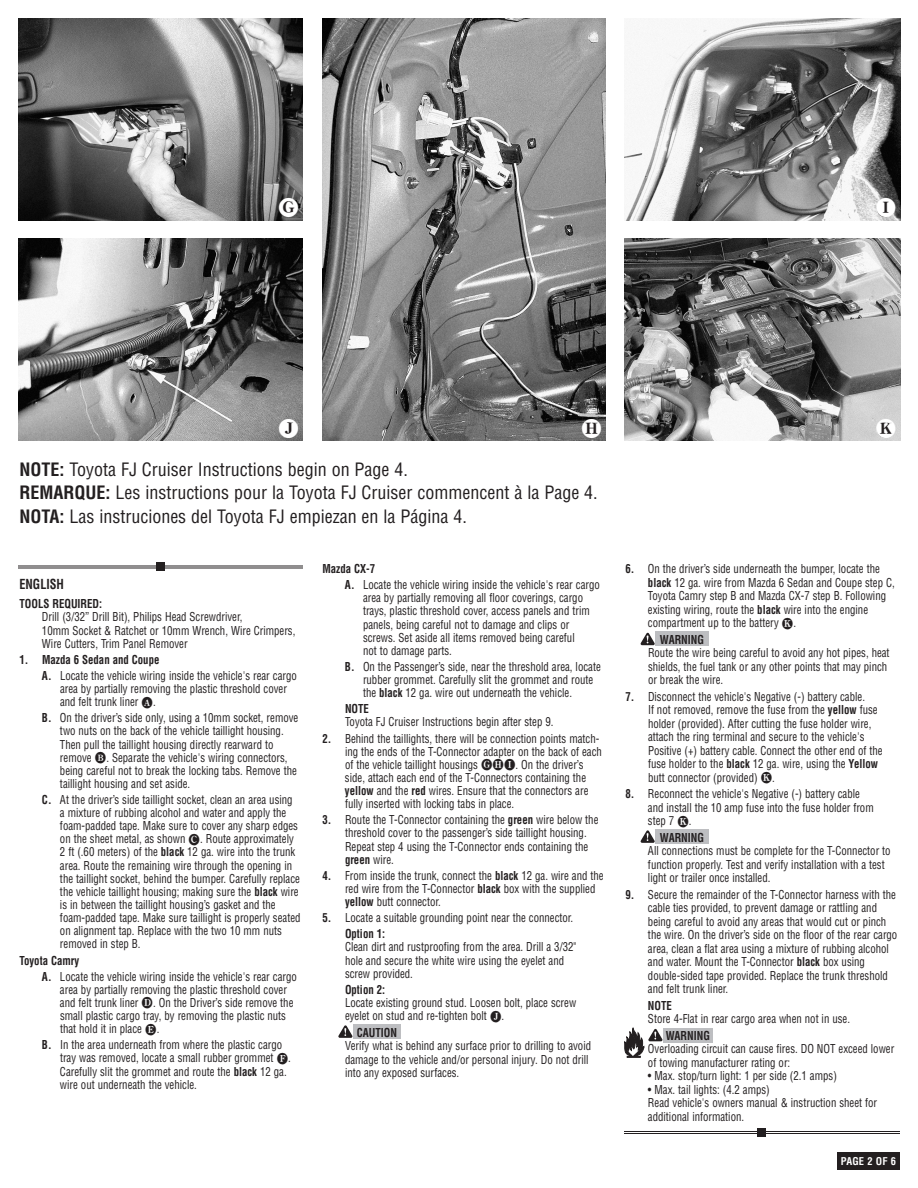
<style>
.page{position:relative;width:918px;height:1188px;background:#fff}
.page>*{position:absolute;margin:0;border:0;box-sizing:border-box;transform-origin:0 0}
.t1{font:condensed 51px "Helvetica";color:#231f20}
.t2{font:condensed 18px/24px "Helvetica";color:#231f20}
.t3{font:700 condensed 13.5px "Helvetica";color:#231f20;scale:.9 1}
.t4{font:condensed 12px/13.5px "Helvetica";color:#231f20;scale:.9 1}
.t5{font:700 condensed 12px "Helvetica";color:#231f20;scale:.9 1}
.t6{font:700 condensed 10.5px "Helvetica";letter-spacing:.015em;color:#fff}
.s1{font-weight:700}
</style>
<div class="page">
<div style="left:663px;top:1028px;width:50px;height:14px;background:#bdbec1"></div>
<svg style="left:626px;top:1057px;width:15px;height:1px"></svg>
<svg style="left:624px;top:1027px;width:38px;height:30px"></svg>
<div style="left:656px;top:632px;width:54px;height:14px;background:#bdbec1"></div>
<svg style="left:641px;top:633px;width:14px;height:12px"></svg>
<div style="left:656px;top:830px;width:54px;height:14px;background:#bdbec1"></div>
<svg style="left:641px;top:830px;width:14px;height:13px"></svg>
<div style="left:353px;top:1024px;width:48px;height:15px;background:#bdbec1"></div>
<svg style="left:338px;top:1025px;width:14px;height:13px"></svg>
<img style="left:18px;top:238px;width:285px;height:203px">
<img style="left:624px;top:238px;width:276px;height:203px">
<div style="left:837px;top:1152px;width:63px;height:18px;background:#231f20"></div>
<hr style="left:624px;top:1131px;width:276px;height:1px;background:#231f20">
<hr style="left:624px;top:1133px;width:276px;height:1px;background:#231f20">
<div style="left:758px;top:1128px;width:8px;height:9px;background:#231f20"></div>
<hr style="left:18px;top:565px;width:285px;height:1px;background:#231f20">
<hr style="left:18px;top:567px;width:285px;height:1px;background:#231f20">
<div style="left:156px;top:562px;width:9px;height:10px;background:#231f20"></div>
<img style="left:18px;top:18px;width:285px;height:202px">
<img style="left:322px;top:18px;width:284px;height:423px">
<img style="left:624px;top:18px;width:276px;height:202px">
<svg style="left:279px;top:418px;width:19px;height:20px"></svg>
<svg style="left:279px;top:198px;width:19px;height:19px"></svg>
<svg style="left:582px;top:418px;width:19px;height:20px"></svg>
<h1 class="t1" style="left:279px;top:190px;width:18px">•</h1>
<h1 class="t1" style="left:875px;top:190px;width:22px"><sup>●</sup>•</h1>
<h1 class="t1" style="left:279px;top:411px;width:18px">•</h1>
<h1 class="t1" style="left:875px;top:411px;width:22px"><sup>■</sup>•</h1>
<h1 class="t1" style="left:582px;top:411px;width:18px">•</h1>
<h2 class="t2" style="left:20px;top:458px;width:580px"><span class="s1">NOTE:</span> Toyota FJ Cruiser Instructions begin on Page 4.<br><span class="s1">REMARQUE:</span> Les instructions pour la Toyota FJ Cruiser commencent à la Page 4.<br><span class="s1">NOTA:</span> Las instruciones del Toyota FJ empiezan en la Página 4.</h2>
<p class="t3" style="left:20px;top:579px;width:51px">ENGLISH</p>
<p class="t5" style="left:20px;top:599px;width:93px">TOOLS REQUIRED:</p>
<p class="t4" style="left:42px;top:611px;width:283px">Drill (3/32” Drill Bit), Philips Head Screwdriver,<br>10mm Socket &amp; Ratchet or 10mm Wrench, Wire Crimpers,<br>Wire Cutters, Trim Panel Remover</p>
<p class="t4" style="left:42px;top:652px;width:285px;line-height:16.2px;text-indent:-22px"><span class="s1">1. Mazda 6 Sedan and Coupe<br>A.</span> Locate the vehicle wiring inside the vehicle's rear cargo</p>
<p class="t4" style="left:60px;top:683px;width:254px;line-height:13px">area by partially removing the plastic threshold cover and felt trunk liner .</p>
<p class="t4" style="left:60px;top:712px;width:266px;line-height:13px;text-indent:-18px"><span class="s1">B.</span> On the driver’s side only, using a 10mm socket, remove two nuts on the back of the vehicle taillight housing.<br>Then pull the taillight housing directly rearward to remove . Separate the vehicle's wiring connectors, being careful not to break the locking tabs. Remove the taillight housing and set aside.</p>
<p class="t4" style="left:60px;top:794px;width:269px;text-indent:-18px"><span class="s1">C.</span> At the driver’s side taillight socket, clean an area using<br>a mixture of rubbing alcohol and water and apply the foam-padded tape. Make sure to cover any sharp edges on the sheet metal, as shown . Route approximately 2 ft (.60 meters) of the <span class="s1">black</span> 12 ga. wire into the trunk area. Route the remaining wire through the opening in the taillight socket, behind the bumper. Carefully replace the vehicle taillight housing; making sure the <span class="s1">black</span> wire is in between the taillight housing’s gasket and the foam-padded tape. Make sure taillight is properly seated on alignment tap. Replace with the two 10 mm nuts removed in step B.</p>
<p class="t4" style="left:42px;top:953px;width:285px;line-height:16.2px;text-indent:-22px"><span class="s1">Toyota Camry<br>A.</span> Locate the vehicle wiring inside the vehicle's rear cargo</p>
<p class="t4" style="left:60px;top:984px;width:261px;line-height:13px">area by partially removing the plastic threshold cover and felt trunk liner . On the Driver’s side remove the small plastic cargo tray, by removing the plastic nuts that hold it in place .</p>
<p class="t4" style="left:60px;top:1039px;width:258px;text-indent:-18px"><span class="s1">B.</span> In the area underneath from where the plastic cargo tray was removed, locate a small rubber grommet .<br>Carefully slit the grommet and route the <span class="s1">black</span> 12 ga. wire out underneath the vehicle.</p>
<p class="t4" style="left:345px;top:562px;width:285px;line-height:16px;text-indent:-22px"><span class="s1">Mazda CX-7<br>A.</span> Locate the vehicle wiring inside the vehicle's rear cargo</p>
<p class="t4" style="left:363px;top:592px;width:254px">area by partially removing all floor coverings, cargo trays, plastic threshold cover, access panels and trim panels, being careful not to damage and clips or screws. Set aside all items removed being careful not to damage parts.</p>
<p class="t4" style="left:363px;top:661px;width:266px;line-height:13px;text-indent:-18px"><span class="s1">B.</span> On the Passenger’s side, near the threshold area, locate rubber grommet. Carefully slit the grommet and route the <span class="s1">black</span> 12 ga. wire out underneath the vehicle.</p>
<p class="t5" style="left:345px;top:704px;width:28px">NOTE</p>
<p class="t4" style="left:345px;top:716px;width:233px">Toyota FJ Cruiser Instructions begin after step 9.</p>
<p class="t4" style="left:345px;top:733px;width:287px;line-height:13px;text-indent:-22px"><span class="s1">2.</span> Behind the taillights, there will be connection points match&shy;ing the ends of the T-Connector adapter on the back of each of the vehicle taillight housings</p>
<p class="t4" style="left:345px;top:759px;width:272px;text-indent:159px">●. On the driver’s side, attach each end of the T-Connectors containing the <span class="s1">yellow</span> and the <span class="s1">red</span> wires. Ensure that the connectors are fully inserted with locking tabs in place.</p>
<p class="t4" style="left:345px;top:814px;width:283px;line-height:13px;text-indent:-23px"><span class="s1">3.</span> Route the T-Connector containing the <span class="s1">green</span> wire below the threshold cover to the passenger’s side taillight housing.<br>Repeat step 4 using the T-Connector ends containing the <span class="s1">green</span> wire.</p>
<p class="t4" style="left:345px;top:870px;width:289px;line-height:13px;text-indent:-22px"><span class="s1">4.</span> From inside the trunk, connect the <span class="s1">black</span> 12 ga. wire and the red wire from the T-Connector <span class="s1">black</span> box with the supplied <span class="s1">yellow</span> butt connector.</p>
<p class="t4" style="left:345px;top:911px;width:255px;line-height:16.2px;text-indent:-22px"><span class="s1">5.</span> Locate a suitable grounding point near the connector.<br><span class="s1">Option 1:</span></p>
<p class="t4" style="left:345px;top:941px;width:258px;line-height:13px">Clean dirt and rustproofing from the area. Drill a 3/32" hole and secure the white wire using the eyelet and screw provided.</p>
<p class="t5" style="left:345px;top:985px;width:46px">Option 2:</p>
<p class="t4" style="left:345px;top:997px;width:258px">Locate existing ground stud. Loosen bolt, place screw eyelet on stud and re-tighten bolt .</p>
<p class="t5" style="left:357px;top:1028px;width:46px">CAUTION</p>
<p class="t4" style="left:345px;top:1040px;width:275px">Verify what is behind any surface prior to drilling to avoid damage to the vehicle and/or personal injury. Do not drill into any exposed surfaces.</p>
<p class="t4" style="left:648px;top:563px;width:276px;text-indent:-22px"><span class="s1">6.</span> On the driver’s side underneath the bumper, locate the <span class="s1">black</span> 12 ga. wire from Mazda 6 Sedan and Coupe step C, Toyota Camry step B and Mazda CX-7 step B. Following existing wiring, route the <span class="s1">black</span> wire into the engine compartment up to the battery ■.</p>
<p class="t5" style="left:660px;top:634px;width:51px">WARNING</p>
<p class="t4" style="left:648px;top:647px;width:270px">Route the wire being careful to avoid any hot pipes, heat shields, the fuel tank or any other points that may pinch or break the wire.</p>
<p class="t4" style="left:648px;top:690px;width:262px;text-indent:-22px"><span class="s1">7.</span> Disconnect the vehicle's Negative (-) battery cable.<br>If not removed, remove the fuse from the <span class="s1">yellow</span> fuse holder (provided). After cutting the fuse holder wire, attach the ring terminal and secure to the vehicle's Positive (+) battery cable. Connect the other end of the fuse holder to the <span class="s1">black</span> 12 ga. wire, using the <span class="s1">Yellow </span>butt connector (provided) ■.</p>
<p class="t4" style="left:648px;top:788px;width:252px;text-indent:-22px"><span class="s1">8.</span> Reconnect the vehicle's Negative (-) battery cable and install the 10 amp fuse into the fuse holder from step 7 ■.</p>
<p class="t5" style="left:660px;top:832px;width:51px">WARNING</p>
<p class="t4" style="left:648px;top:845px;width:271px">All connections must be complete for the T-Connector to function properly. Test and verify installation with a test light or trailer once installed.</p>
<p class="t4" style="left:648px;top:888px;width:279px;text-indent:-22px"><span class="s1">9.</span> Secure the remainder of the T-Connector harness with the cable ties provided, to prevent damage or rattling and being careful to avoid any areas that would cut or pinch the wire. On the driver’s side on the floor of the rear cargo area, clean a flat area using a mixture of rubbing alcohol and water. Mount the T-Connector <span class="s1">black</span> box using double-sided tape provided. Replace the trunk threshold and felt trunk liner.</p>
<p class="t5" style="left:648px;top:1000px;width:28px">NOTE</p>
<p class="t4" style="left:648px;top:1013px;width:226px">Store 4-Flat in rear cargo area when not in use.</p>
<p class="t5" style="left:666px;top:1030px;width:51px">WARNING</p>
<p class="t4" style="left:648px;top:1043px;width:275px">Overloading circuit can cause fires. DO NOT exceed lower of towing manufacturer rating or:</p>
<p class="t4" style="left:648px;top:1070px;width:211px">• Max. stop/turn light: 1 per side (2.1 amps)</p>
<p class="t4" style="left:648px;top:1083px;width:256px">• Max. tail lights: (4.2 amps)<br>Read vehicle's owners manual &amp; instruction sheet for additional information.</p>
<p class="t6" style="left:841px;top:1157px;width:57px">PAGE 2 OF 6</p>
</div>
